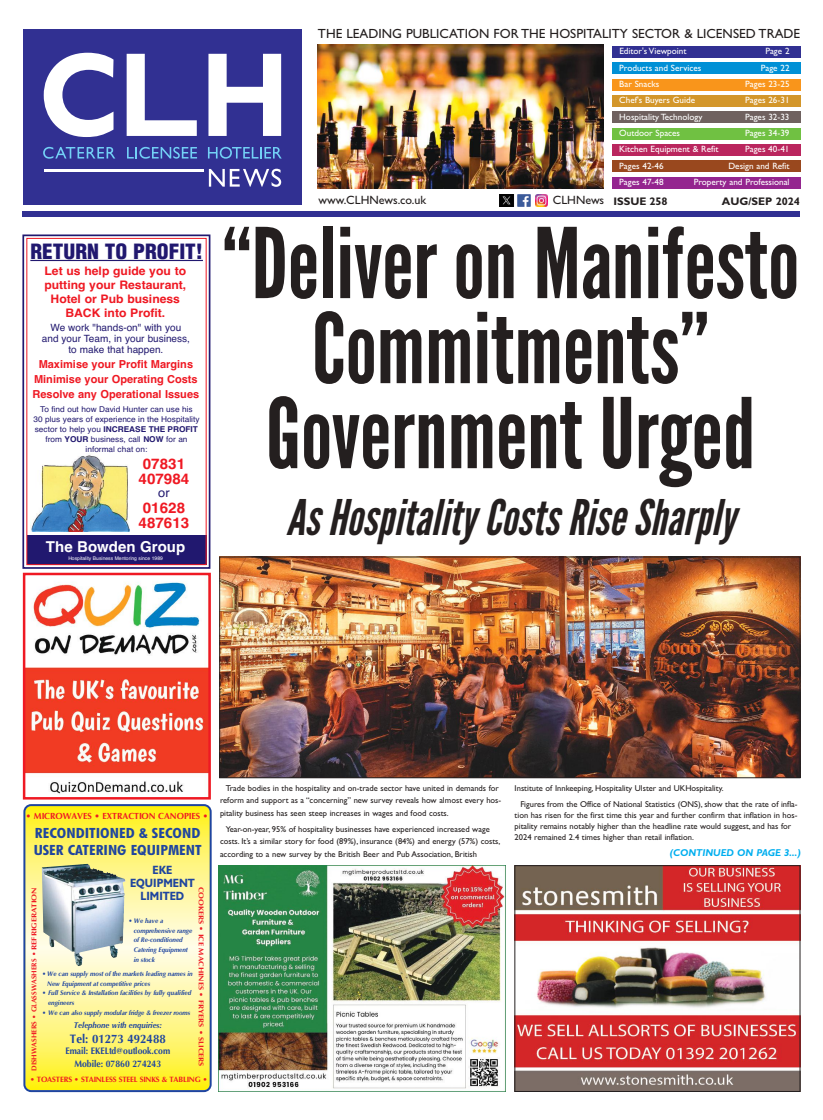
<style>
.page{position:relative;width:823px;height:1120px;background:#fff}
.page>*{position:absolute;margin:0;border:0;box-sizing:border-box;transform-origin:0 0}
.t1{font:97px/85px "League Gothic";color:#241f1f;text-align:center}
.t2{font:italic 49px "League Gothic";color:#241f1f}
.t3{font:900 condensed 20.5px "Helvetica";color:#21186f;scale:1.04 1}
.t4{font:700 15px "Helvetica";color:#fff}
.t5{font:700 14.7px/15.8px "Helvetica";color:#ef1923;scale:1.04 1}
.t6{font:700 condensed 14.1px/17px "Futura BT";color:#1f459f;scale:1.19 1}
.t7{font:13.3px "Gill Sans";color:#241f1f}
.t8{font:12.4px "Helvetica";color:#21186f;scale:1.04 1}
.t9{font:700 12.3px "Optima";color:#1f459f;scale:.93 1}
.t10{font:700 12px/13px "Humanist 521 BT";color:#1f459f;text-align:center;scale:.9 1}
.t11{font:12px "Gill Sans";color:#241f1f}
.t12{font:700 11.7px/14.1px "Helvetica";color:#ef1923;text-align:center;scale:1.04 1}
.t13{font:700 11px/15px "Helvetica";color:#ef1923;text-align:center}
.t14{font:700 11px "Gill Sans";color:#241f1f}
.t15{font:10px/11px "Helvetica";color:#21186f;text-align:center}
.t16{font:italic 700 10px "Gill Sans";color:#00aeef}
.t17{font:700 9.5px/13px "Optima";color:#1f459f;text-align:center;scale:.91 1}
.t18{font:9.1px "Gill Sans";color:#fff}
.t19{font:700 8.9px "Optima";color:#ef1923}
.t20{font:8.5px/12.2px "Gill Sans";color:#241f1f}
.t21{font:italic 700 8.3px "Optima";color:#1f459f;scale:.93 1}
.t22{font:8px/10px "Helvetica";color:#21186f;text-align:center;scale:1.04 1}
.t23{font:700 7.7px "Optima";letter-spacing:-.015em;color:#ef1923}
.t24{font:700 7px "Optima";color:#ef1923}
.t25{font:700 7px "Optima";color:#ef1923;scale:1.17 1}
.t26{font:italic 700 6.7px/9.7px "Optima";color:#1f459f;scale:.94 1}
.t27{font:5px "Helvetica";color:#fff}
.s1{font-weight:700}
.s2{font-weight:400;font-size:12px}
</style>
<div class="page">
<div style="left:22px;top:211px;width:777px;height:6px;background:#313092"></div>
<div style="left:23px;top:29px;width:278px;height:175px;background:#313092"></div>
<svg style="left:43px;top:147px;width:72px;height:12px"></svg>
<svg style="left:127px;top:147px;width:70px;height:12px"></svg>
<svg style="left:208px;top:147px;width:73px;height:12px"></svg>
<hr style="left:44px;top:169px;width:159px;height:2px;background:#fff">
<svg style="left:209px;top:169px;width:72px;height:18px"></svg>
<svg style="left:127px;top:54px;width:70px;height:82px"></svg>
<svg style="left:44px;top:53px;width:69px;height:84px"></svg>
<svg style="left:208px;top:54px;width:73px;height:82px"></svg>
<img style="left:317px;top:44px;width:286px;height:145px">
<div style="left:611px;top:46px;width:189px;height:12px;background:#313092"></div>
<div style="left:611px;top:62px;width:189px;height:12px;background:#0090d6"></div>
<div style="left:611px;top:79px;width:189px;height:12px;background:#f9951b"></div>
<div style="left:611px;top:95px;width:189px;height:12px;background:#d3962a"></div>
<div style="left:611px;top:111px;width:189px;height:12px;background:#6f615f"></div>
<div style="left:611px;top:127px;width:189px;height:12px;background:#70c142"></div>
<div style="left:611px;top:160px;width:189px;height:12px;background:#99481e"></div>
<div style="left:611px;top:177px;width:189px;height:12px;background:#94258f"></div>
<img style="left:516px;top:867px;width:282px;height:223px">
<div style="left:514px;top:865px;width:286px;height:227px;border:1px solid #241f1f"></div>
<div style="left:27px;top:535px;width:179px;height:30px;background:#21186f"></div>
<div style="left:22px;top:234px;width:188px;height:335px;border:2px solid #21186f"></div>
<div style="left:26px;top:238px;width:180px;height:327px;border:1px solid #ef1923"></div>
<img style="left:31px;top:455px;width:98px;height:77px">
<hr style="left:30px;top:260px;width:173px;height:1px;background:#21186f">
<img style="left:26px;top:582px;width:182px;height:212px">
<div style="left:23px;top:573px;width:188px;height:226px;border:2px solid #ef1923"></div>
<svg style="left:23px;top:804px;width:188px;height:288px;background:#f6ef80"></svg>
<img style="left:42px;top:864px;width:83px;height:102px">
<img style="left:218px;top:865px;width:287px;height:227px">
<img style="left:499px;top:194px;width:15px;height:13px">
<svg style="left:517px;top:194px;width:30px;height:13px"></svg>
<img style="left:221px;top:559px;width:576px;height:217px">
<div style="left:219px;top:557px;width:580px;height:221px;border:1px solid #241f1f"></div>
<div style="left:611px;top:144px;width:189px;height:12px;background:#ba265e"></div>
<h3 class="t3" style="left:30px;top:239px;width:167px">RETURN TO PROFIT!</h3>
<h3 class="t12" style="left:44px;top:264px;width:138px">Let us help guide you to putting your Restaurant,<br>Hotel or Pub business<br>BACK into Profit.</h3>
<p class="t15" style="left:42px;top:322px;width:149px">We work "hands-on" with you and your Team, in your business, to make that happen.</p>
<p class="t13" style="left:33px;top:357px;width:168px">Maximise your Profit Margins<br>Minimise your Operating Costs<br>Resolve any Operational Issues</p>
<p class="t22" style="left:33px;top:404px;width:161px">To find out how David Hunter can use his<br>30 plus years of experience in the Hospitality sector to help you <span class="s1">INCREASE THE PROFIT </span>from <span class="s1">YOUR</span> business, call <span class="s1">NOW</span> for an informal chat on:</p>
<h3 class="t5" style="left:138px;top:456px;width:50px">07831<br>407984</h3>
<h3 class="t8" style="left:158px;top:485px;width:12px">or</h3>
<h3 class="t5" style="left:138px;top:500px;width:50px">01628<br>487613</h3>
<h3 class="t4" style="left:46px;top:537px;width:141px">The Bowden Group</h3>
<p class="t27" style="left:68px;top:555px;width:96px">Hospitality Business Mentoring since 1989</p>
<h3 class="t7" style="left:318px;top:29px;width:483px">THE LEADING PUBLICATION FOR THE HOSPITALITY SECTOR &amp; LICENSED TRADE</h3>
<p class="t18" style="left:619px;top:48px;width:69px">Editor's Viewpoint</p>
<p class="t18" style="left:765px;top:48px;width:26px">Page 2</p>
<p class="t18" style="left:619px;top:64px;width:83px">Products and Services</p>
<p class="t18" style="left:760px;top:64px;width:30px">Page 22</p>
<p class="t18" style="left:619px;top:80px;width:41px">Bar Snacks</p>
<p class="t18" style="left:744px;top:80px;width:46px">Pages 23-25</p>
<p class="t18" style="left:619px;top:97px;width:77px">Chef's Buyers Guide</p>
<p class="t18" style="left:744px;top:97px;width:46px">Pages 26-31</p>
<p class="t18" style="left:619px;top:113px;width:85px">Hospitality Technology</p>
<p class="t18" style="left:744px;top:113px;width:46px">Pages 32-33</p>
<p class="t18" style="left:619px;top:129px;width:62px">Outdoor Spaces</p>
<p class="t18" style="left:744px;top:129px;width:46px">Pages 34-39</p>
<p class="t18" style="left:619px;top:162px;width:46px">Pages 42-46</p>
<p class="t18" style="left:728px;top:162px;width:63px">Design and Refit</p>
<h3 class="t11" style="left:318px;top:196px;width:109px">www.CLHNews.co.uk</h3>
<p class="t14" style="left:552px;top:197px;width:116px"><span class="s2">CLHNews</span> ISSUE 258</p>
<p class="t14" style="left:721px;top:197px;width:79px">AUG/SEP 2024</p>
<p class="t18" style="left:619px;top:146px;width:101px">Kitchen Equipment &amp; Refit</p>
<p class="t18" style="left:744px;top:146px;width:46px">Pages 40-41</p>
<p class="t18" style="left:619px;top:179px;width:46px">Pages 47-48</p>
<p class="t18" style="left:693px;top:179px;width:97px">Property and Professional</p>
<h1 class="t1" style="left:222px;top:214px;width:578px">“Deliver on Manifesto<br>Commitments”<br>Government Urged</h1>
<h2 class="t2" style="left:286px;top:481px;width:450px">As Hospitality Costs Rise Sharply</h2>
<p class="t19" style="left:26px;top:810px;width:183px">• MICROWAVES • EXTRACTION CANOPIES •</p>
<h3 class="t6" style="left:34px;top:825px;width:143px">RECONDITIONED &amp; SECOND<br>USER CATERING EQUIPMENT</h3>
<h3 class="t10" style="left:130px;top:865px;width:73px">EKE<br>EQUIPMENT<br>LIMITED</h3>
<p class="t25" style="left:205px;top:886px;width:155px;rotate:90deg">COOKERS • ICE MACHINES • FRYERS • SLICERS</p>
<p class="t24" style="left:30px;top:1070px;width:185px;rotate:-90deg">DISHWASHERS • GLASSWASHERS • REFRIGERATION</p>
<p class="t26" style="left:134px;top:916px;width:64px;text-indent:-5px">• We have a comprehensive range of Re-conditioned<br>Catering Equipment in stock</p>
<p class="t26" style="left:47px;top:969px;width:156px;text-indent:-5px">• We can supply most of the markets leading names in<br>New Equipment at competitive prices</p>
<p class="t26" style="left:48px;top:988px;width:154px;text-indent:-6px">• Full Service &amp; Installation facilities by fully qualified engineers</p>
<p class="t26" style="left:42px;top:1007px;width:159px">• We can also supply modular fridge &amp; freezer rooms</p>
<p class="t21" style="left:74px;top:1020px;width:96px">Telephone with enquiries:</p>
<h3 class="t9" style="left:70px;top:1032px;width:104px">Tel: 01273 492488</h3>
<p class="t17" style="left:65px;top:1044px;width:117px">Email: EKELtd@outlook.com<br>Mobile: 07860 274243</p>
<p class="t23" style="left:30px;top:1075px;width:179px">• TOASTERS • STAINLESS STEEL SINKS &amp; TABLING •</p>
<p class="t20" style="left:220px;top:783px;width:282px;text-indent:6px">Trade bodies in the hospitality and on-trade sector have united in demands for reform and support as a “concerning” new survey reveals how almost every hos&shy;pitality business has seen steep increases in wages and food costs.</p>
<p class="t20" style="left:220px;top:824px;width:282px;text-indent:6px">Year-on-year, 95% of hospitality businesses have experienced increased wage costs. It’s a similar story for food (89%), insurance (84%) and energy (57%) costs, according to a new survey by the British Beer and Pub Association, British</p>
<p class="t20" style="left:520px;top:781px;width:278px;line-height:15.3px;text-indent:-6px">Institute of Innkeeping, Hospitality Ulster and UKHospitality.<br>Figures from the Office of National Statistics (ONS), show that the rate of infla-</p>
<p class="t20" style="left:514px;top:810px;width:284px;line-height:11.1px">tion has risen for the first time this year and further confirm that inflation in hos&shy;pitality remains notably higher than the headline rate would suggest, and has for<br>2024 remained 2.4 times higher than retail inflation.</p>
<p class="t16" style="left:669px;top:849px;width:132px">(CONTINUED ON PAGE 3...)</p>
</div>
